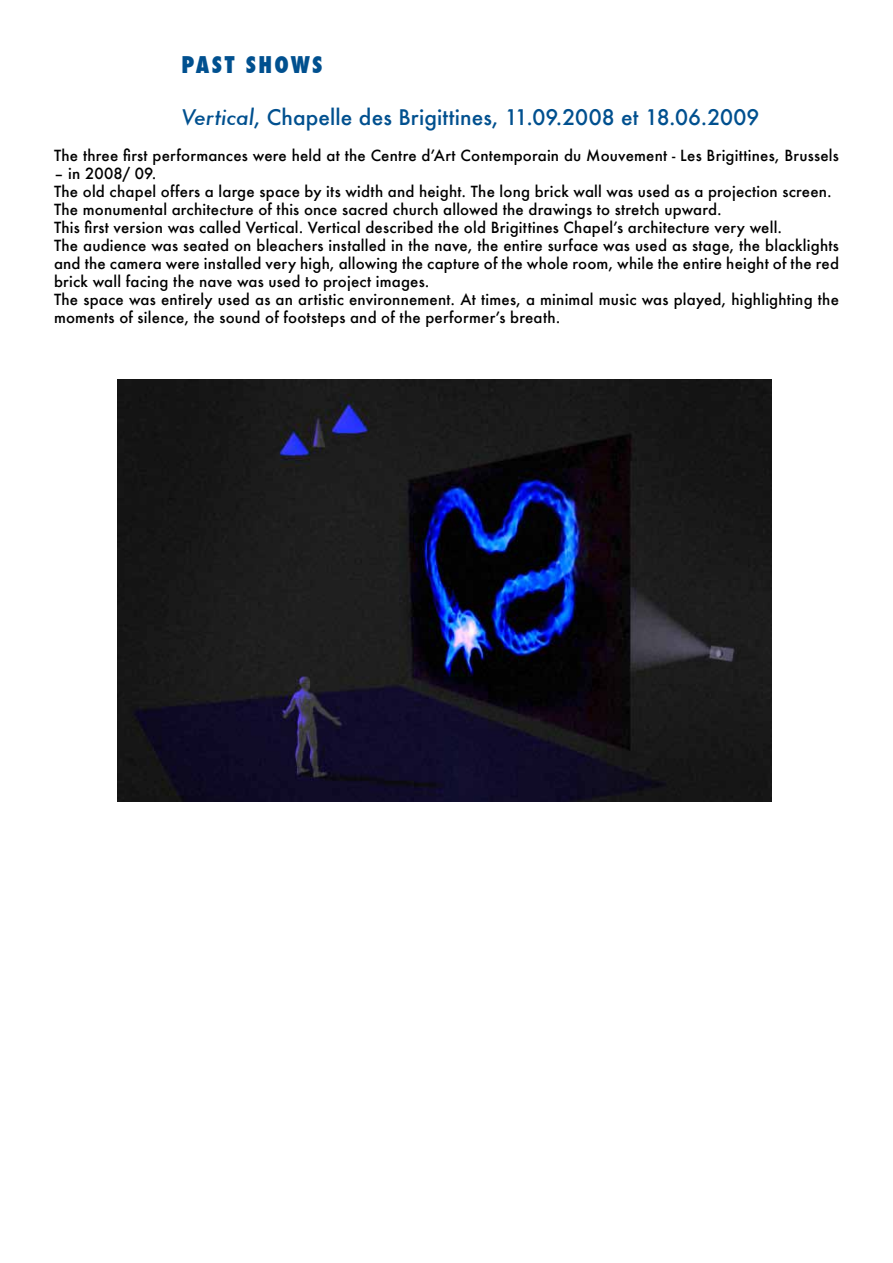
<style>
.page{position:relative;width:893px;height:1263px;background:#fff}
.page>*{position:absolute;margin:0;border:0;box-sizing:border-box;transform-origin:0 0}
.t1{font:800 condensed 22.5px "Futura";letter-spacing:.105em;color:#00508f}
.t2{font:500 21px "Futura";letter-spacing:.005em;color:#00508f}
.t3{font:500 15px/18px "Futura";letter-spacing:.015em;color:#000}
.s1{font-style:italic}
</style>
<div class="page">
<img style="left:117px;top:380px;width:654px;height:422px">
<h1 class="t1" style="left:182px;top:49px;width:142px">PAST SHOWS</h1>
<h2 class="t2" style="left:182px;top:103px;width:579px"><span class="s1">Vertical</span>, Chapelle des Brigittines, 11.09.2008 et 18.06.2009</h2>
<p class="t3" style="left:54px;top:146px;width:786px">The three first performances were held at the Centre d’Art Contemporain du Mouvement - Les Brigittines, Brussels</p>
<p class="t3" style="left:54px;top:164px;width:786px">– in 2008/ 09.<br>The old chapel offers a large space by its width and height. The long brick wall was used as a projection screen.<br>The monumental architecture of this once sacred church allowed the drawings to stretch upward.<br>This first version was called Vertical. Vertical described the old Brigittines Chapel’s architecture very well.<br>The audience was seated on bleachers installed in the nave, the entire surface was used as stage, the blacklights and the camera were installed very high, allowing the capture of the whole room, while the entire height of the red brick wall facing the nave was used to project images.<br>The space was entirely used as an artistic environnement. At times, a minimal music was played, highlighting the moments of silence, the sound of footsteps and of the performer’s breath.</p>
</div>
